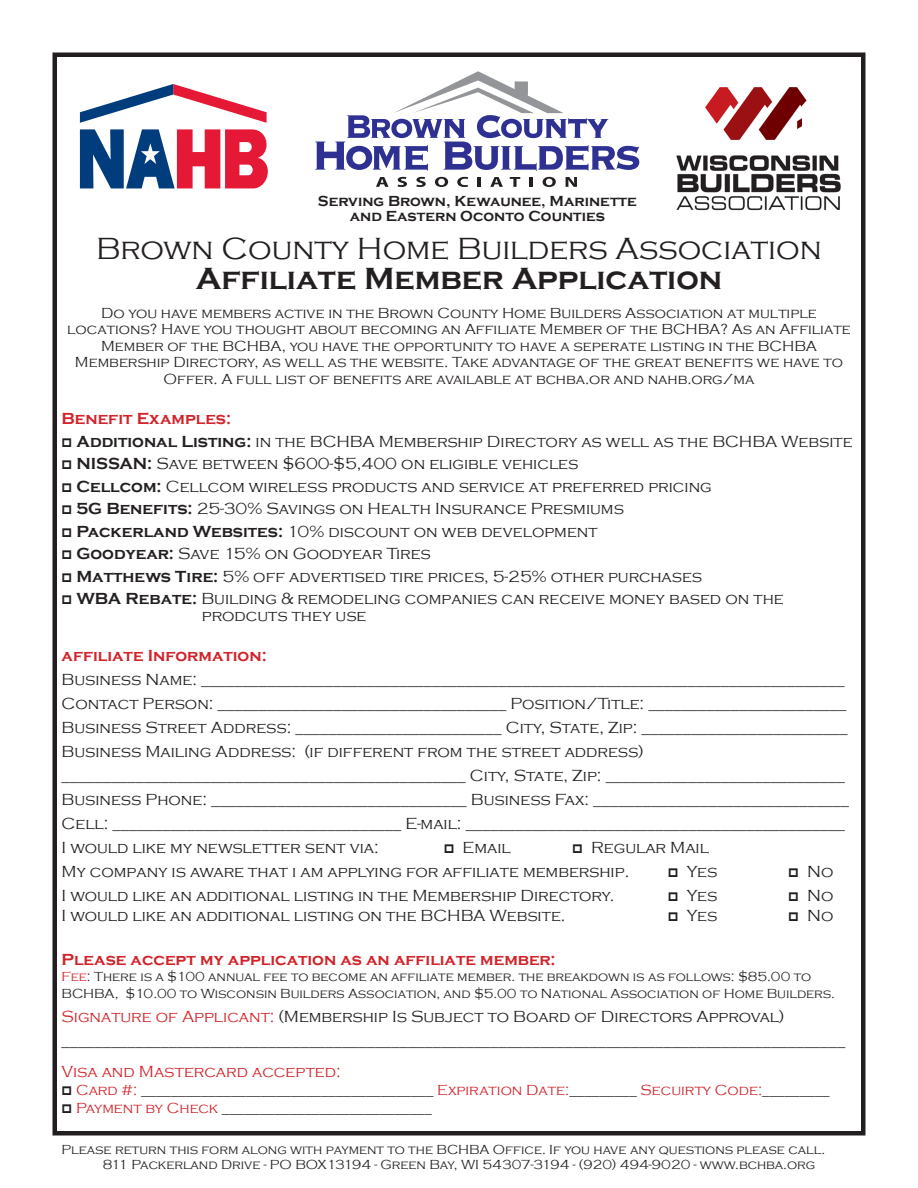
<style>
.page{position:relative;width:918px;height:1188px;background:#fff}
.page>*{position:absolute;margin:0;border:0;box-sizing:border-box;transform-origin:0 0}
.t1{font:300 31.5px "Copperplate Gothic";color:#231f20}
.t2{font:700 31.5px "Copperplate Gothic";color:#231f20}
.t3{font:300 16.5px "Copperplate Gothic";color:#231f20}
.t4{font:700 16.5px "Copperplate Gothic";color:#d1232a}
.t5{font:300 16.5px "Copperplate Gothic";color:#d1232a}
.t6{font:300 15px/16.5px "Copperplate Gothic";color:#231f20;text-align:center}
.t7{font:700 15px "Copperplate Gothic";color:#231f20}
.t8{font:300 13.5px/16.5px "Copperplate Gothic";color:#231f20}
.s1{font-weight:700}
.s2{color:#d1232a}
</style>
<div class="page">
<div style="left:52px;top:52px;width:814px;height:1084px;border:4px solid #231f20"></div>
<svg style="left:80px;top:84px;width:187px;height:39px"></svg>
<svg style="left:80px;top:129px;width:188px;height:59px"></svg>
<img style="left:676px;top:87px;width:165px;height:124px">
<svg style="left:376px;top:177px;width:13px;height:10px"></svg>
<svg style="left:398px;top:177px;width:9px;height:10px"></svg>
<svg style="left:416px;top:177px;width:10px;height:10px"></svg>
<svg style="left:435px;top:177px;width:13px;height:10px"></svg>
<svg style="left:457px;top:177px;width:11px;height:10px"></svg>
<svg style="left:478px;top:177px;width:3px;height:10px"></svg>
<svg style="left:490px;top:177px;width:13px;height:10px"></svg>
<svg style="left:510px;top:177px;width:10px;height:10px"></svg>
<svg style="left:530px;top:177px;width:3px;height:10px"></svg>
<svg style="left:543px;top:177px;width:13px;height:10px"></svg>
<svg style="left:566px;top:177px;width:11px;height:10px"></svg>
<svg style="left:315px;top:71px;width:324px;height:100px"></svg>
<p class="t7" style="left:318px;top:192px;width:320px">Serving Brown, Kewaunee, Marinette</p>
<p class="t7" style="left:350px;top:207px;width:257px">and Eastern Oconto Counties</p>
<p class="t1" style="left:96px;top:232px;width:727px">Brown County Home Builders Association</p>
<p class="t2" style="left:196px;top:261px;width:528px">Affiliate Member Application</p>
<p class="t6" style="left:67px;top:305px;width:785px">Do you have members active in the Brown County Home Builders Association at multiple locations? Have you thought about becoming an Affiliate Member of the BCHBA? As an Affiliate Member of the BCHBA, you have the opportunity to have a seperate listing in the BCHBA Membership Directory, as well as the website. Take advantage of the great benefits we have to Offer. A full list of benefits are available at bchba.or and nahb.org/ma</p>
<p class="t4" style="left:62px;top:409px;width:171px">Benefit Examples:</p>
<p class="t3" style="left:76px;top:432px;width:778px"><span class="s1">Additional Listing:</span> in the BCHBA Membership Directory as well as the BCHBA Website</p>
<p class="t3" style="left:76px;top:455px;width:503px"><span class="s1">NISSAN:</span> Save between $600-$5,400 on eligible vehicles</p>
<p class="t3" style="left:76px;top:477px;width:637px"><span class="s1">Cellcom:</span> Cellcom wireless products and service at preferred pricing</p>
<p class="t3" style="left:76px;top:500px;width:549px"><span class="s1">5G Benefits:</span> 25-30% Savings on Health Insurance Presmiums</p>
<p class="t3" style="left:76px;top:522px;width:523px"><span class="s1">Packerland Websites:</span> 10% discount on web development</p>
<p class="t3" style="left:76px;top:545px;width:356px"><span class="s1">Goodyear:</span> Save 15% on Goodyear Tires</p>
<p class="t3" style="left:76px;top:567px;width:627px"><span class="s1">Matthews Tire:</span> 5% off advertised tire prices, 5-25% other purchases</p>
<p class="t3" style="left:76px;top:590px;width:709px"><span class="s1">WBA Rebate:</span> Building &amp; remodeling companies can receive money based on the</p>
<p class="t3" style="left:202px;top:606px;width:166px">prodcuts they use</p>
<p class="t4" style="left:62px;top:646px;width:207px">affiliate Information:</p>
<p class="t3" style="left:62px;top:671px;width:785px">Business Name: ______________________________________________________________________________</p>
<p class="t3" style="left:62px;top:695px;width:786px">Contact Person: ___________________________________ Position/Title: ________________________</p>
<p class="t3" style="left:62px;top:719px;width:788px">Business Street Address: _________________________ City, State, Zip: _________________________</p>
<p class="t3" style="left:62px;top:743px;width:584px">Business Mailing Address: (if different from the street address)</p>
<p class="t3" style="left:62px;top:767px;width:785px">_________________________________________________ City, State, Zip: _____________________________</p>
<p class="t3" style="left:62px;top:791px;width:789px">Business Phone: _______________________________ Business Fax: _______________________________</p>
<p class="t3" style="left:62px;top:815px;width:785px">Cell: ___________________________________ E-mail: ______________________________________________</p>
<p class="t3" style="left:62px;top:839px;width:319px">I would like my newsletter sent via:</p>
<p class="t3" style="left:463px;top:839px;width:50px">Email</p>
<p class="t3" style="left:591px;top:839px;width:119px">Regular Mail</p>
<p class="t3" style="left:62px;top:863px;width:569px">My company is aware that i am applying for affiliate membership.</p>
<p class="t3" style="left:687px;top:863px;width:32px">Yes</p>
<p class="t3" style="left:807px;top:863px;width:28px">No</p>
<p class="t3" style="left:62px;top:887px;width:554px">I would like an additional listing in the Membership Directory.</p>
<p class="t3" style="left:687px;top:887px;width:32px">Yes</p>
<p class="t3" style="left:807px;top:887px;width:28px">No</p>
<p class="t3" style="left:62px;top:906px;width:505px">I would like an additional listing on the BCHBA Website.</p>
<p class="t3" style="left:687px;top:906px;width:32px">Yes</p>
<p class="t3" style="left:807px;top:906px;width:28px">No</p>
<p class="t4" style="left:62px;top:950px;width:496px">Please accept my application as an affiliate member:</p>
<p class="t8" style="left:62px;top:969px;width:775px"><span class="s2">Fee</span>: There is a $100 annual fee to become an affiliate member. the breakdown is as follows: $85.00 to<br>BCHBA, $10.00 to Wisconsin Builders Association, and $5.00 to National Association of Home Builders.</p>
<p class="t3" style="left:62px;top:1007px;width:724px"><span class="s2">Signature of Applicant:</span> (Membership Is Subject to Board of Directors Approval)</p>
<p class="t3" style="left:62px;top:1031px;width:785px">_______________________________________________________________________________________________</p>
<p class="t5" style="left:62px;top:1063px;width:281px">Visa and Mastercard accepted:</p>
<p class="t6" style="left:76px;top:1082px;width:755px"><span class="s2">Card #:</span> _______________________________________ <span class="s2">Expiration Date:</span>_________ <span class="s2">Secuirty Code:</span>_________</p>
<p class="t6" style="left:76px;top:1100px;width:357px"><span class="s2">Payment by Check</span> ____________________________</p>
<p class="t8" style="left:62px;top:1141px;width:765px">Please return this form along with payment to the BCHBA Office. If you have any questions please call.</p>
<p class="t8" style="left:103px;top:1156px;width:714px">811 Packerland Drive - PO BOX13194 - Green Bay, WI 54307-3194 - (920) 494-9020 - www.bchba.org</p>
</div>
